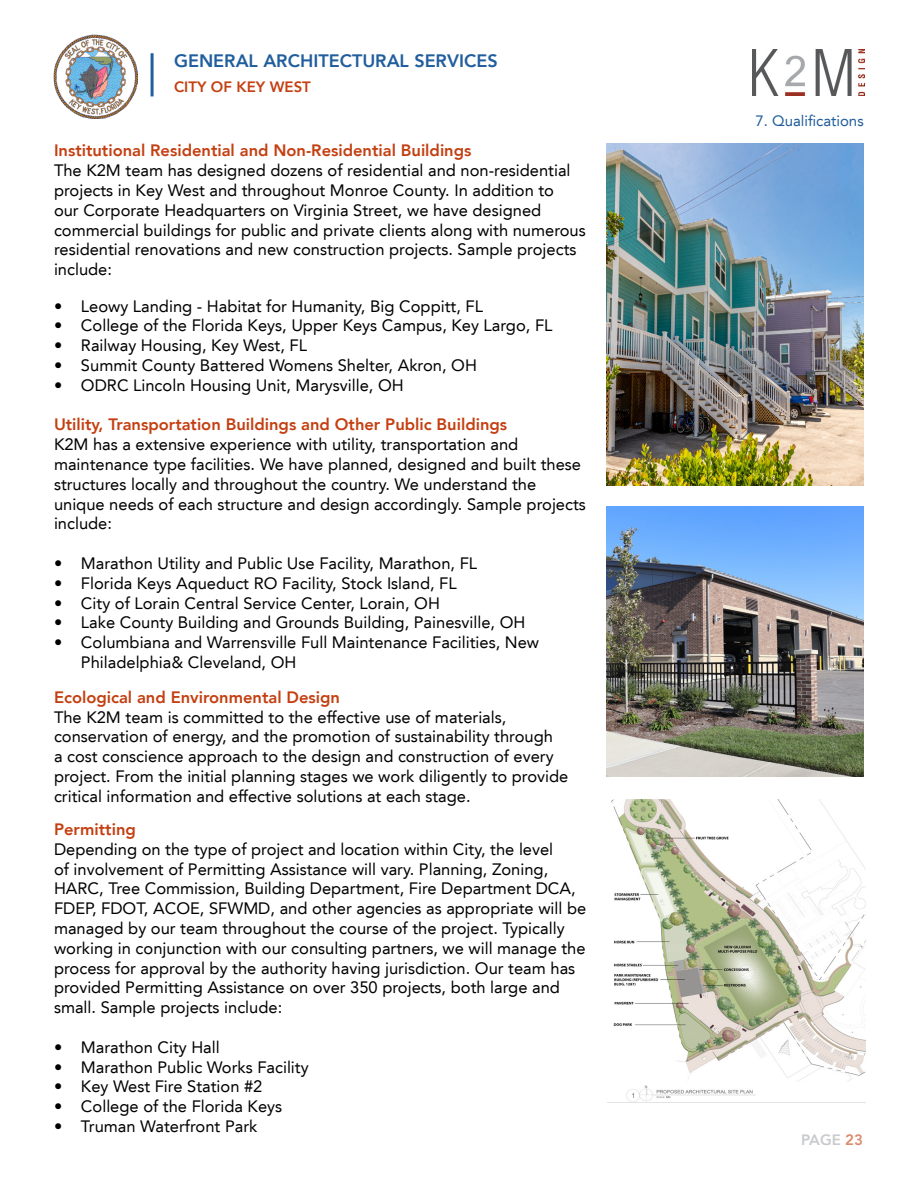
<style>
.page{position:relative;width:918px;height:1188px;background:#fff}
.page>*{position:absolute;margin:0;border:0;box-sizing:border-box;transform-origin:0 0}
.t1{font:800 18px "Avenir LT";color:#215e9e}
.t2{font:16.5px/19.8px "Avenir LT";color:#000}
.t3{font:800 16.5px "Avenir LT";color:#c43f11}
.t4{font:15px "Avenir LT";color:#215e9e}
.t5{font:800 15px "Avenir LT";color:#c43f11}
.t6{font:800 15px "Avenir LT";color:#c9cacc}
.s1{color:#dc8c70}
</style>
<div class="page">
<img style="left:54px;top:35px;width:84px;height:84px">
<hr style="left:151px;top:53px;width:3px;height:43px;background:#215e9e">
<img style="left:752px;top:49px;width:112px;height:46px">
<img style="left:606px;top:144px;width:258px;height:342px">
<img style="left:606px;top:507px;width:258px;height:270px">
<img style="left:608px;top:799px;width:258px;height:304px">
<p class="t1" style="left:174px;top:50px;width:325px">GENERAL ARCHITECTURAL SERVICES</p>
<p class="t5" style="left:174px;top:78px;width:138px">CITY OF KEY WEST</p>
<p class="t3" style="left:54px;top:141px;width:419px">Institutional Residential and Non-Residential Buildings</p>
<p class="t2" style="left:54px;top:161px;width:533px">The K2M team has designed dozens of residential and non-residential projects in Key West and throughout Monroe County. In addition to<br>our Corporate Headquarters on Virginia Street, we have designed commercial buildings for public and private clients along with numerous residential renovations and new construction projects. Sample projects include:</p>
<p class="t2" style="left:54px;top:296px;width:430px">• Leowy Landing - Habitat for Humanity, Big Coppitt, FL</p>
<p class="t2" style="left:54px;top:316px;width:500px">• College of the Florida Keys, Upper Keys Campus, Key Largo, FL</p>
<p class="t2" style="left:54px;top:336px;width:255px">• Railway Housing, Key West, FL</p>
<p class="t2" style="left:54px;top:355px;width:424px">• Summit County Battered Womens Shelter, Akron, OH</p>
<p class="t2" style="left:54px;top:375px;width:351px">• ODRC Lincoln Housing Unit, Marysville, OH</p>
<p class="t3" style="left:54px;top:415px;width:455px">Utility, Transportation Buildings and Other Public Buildings</p>
<p class="t2" style="left:54px;top:435px;width:533px">K2M has a extensive experience with utility, transportation and maintenance type facilities. We have planned, designed and built these structures locally and throughout the country. We understand the unique needs of each structure and design accordingly. Sample projects include:</p>
<p class="t2" style="left:54px;top:553px;width:425px">• Marathon Utility and Public Use Facility, Marathon, FL</p>
<p class="t2" style="left:54px;top:573px;width:404px">• Florida Keys Aqueduct RO Facility, Stock Island, FL</p>
<p class="t2" style="left:54px;top:593px;width:387px">• City of Lorain Central Service Center, Lorain, OH</p>
<p class="t2" style="left:54px;top:613px;width:473px">• Lake County Building and Grounds Building, Painesville, OH</p>
<p class="t2" style="left:81px;top:633px;width:460px;text-indent:-27px">• Columbiana and Warrensville Full Maintenance Facilities, New<br>Philadelphia&amp; Cleveland, OH</p>
<p class="t3" style="left:54px;top:687px;width:288px">Ecological and Environmental Design</p>
<p class="t2" style="left:54px;top:707px;width:516px">The K2M team is committed to the effective use of materials, conservation of energy, and the promotion of sustainability through<br>a cost conscience approach to the design and construction of every project. From the initial planning stages we work diligently to provide critical information and effective solutions at each stage.</p>
<p class="t3" style="left:54px;top:820px;width:83px">Permitting</p>
<p class="t2" style="left:54px;top:839px;width:534px">Depending on the type of project and location within City, the level<br>of involvement of Permitting Assistance will vary. Planning, Zoning, HARC, Tree Commission, Building Department, Fire Department DCA, FDEP, FDOT, ACOE, SFWMD, and other agencies as appropriate will be managed by our team throughout the course of the project. Typically working in conjunction with our consulting partners, we will manage the process for approval by the authority having jurisdiction. Our team has provided Permitting Assistance on over 350 projects, both large and small. Sample projects include:</p>
<p class="t2" style="left:54px;top:1037px;width:167px">• Marathon City Hall</p>
<p class="t2" style="left:54px;top:1057px;width:256px">• Marathon Public Works Facility</p>
<p class="t2" style="left:54px;top:1077px;width:210px">• Key West Fire Station #2</p>
<p class="t2" style="left:54px;top:1097px;width:230px">• College of the Florida Keys</p>
<p class="t2" style="left:54px;top:1117px;width:205px">• Truman Waterfront Park</p>
<p class="t4" style="left:756px;top:112px;width:110px">7. Qualifications</p>
<p class="t6" style="left:801px;top:1131px;width:63px">PAGE <span class="s1">23</span></p>
</div>
